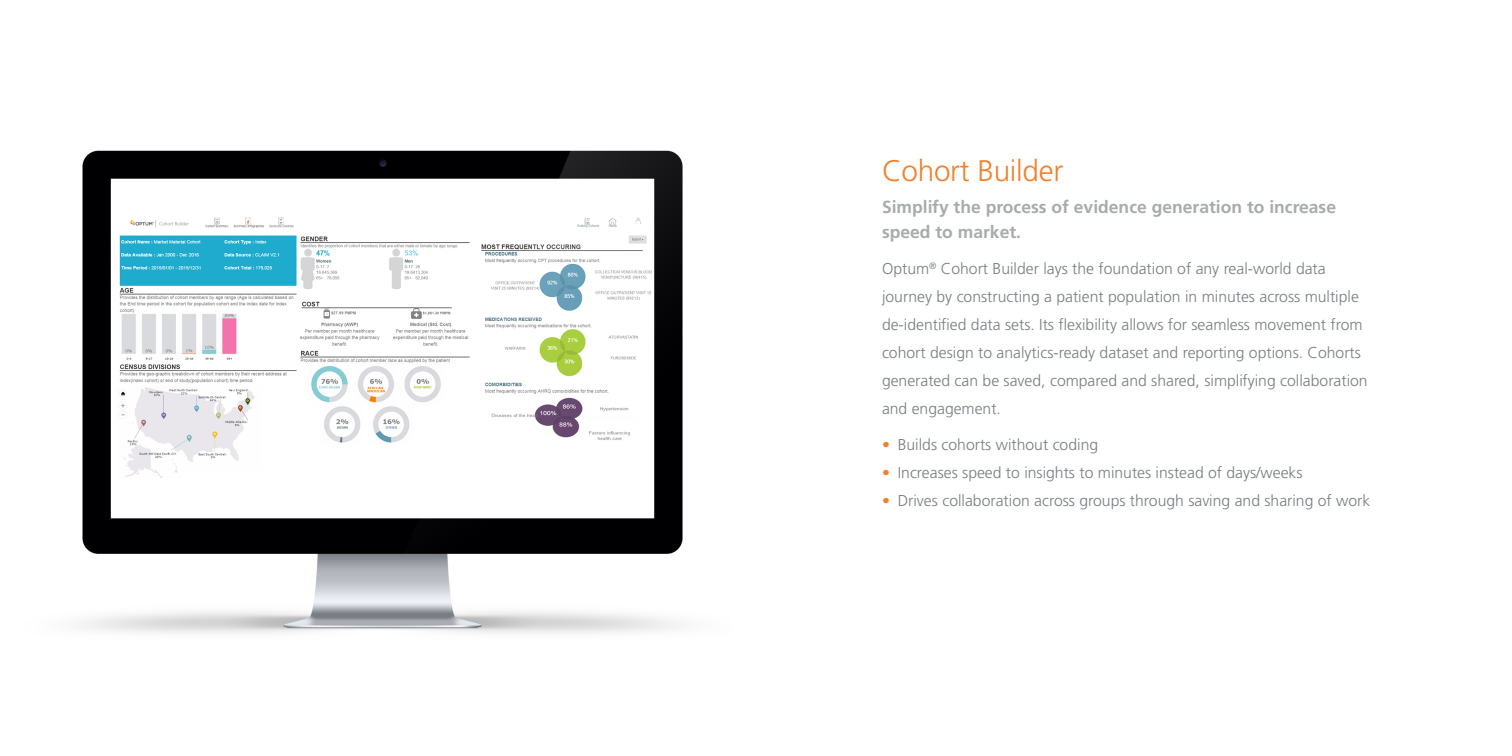
<style>
.page{position:relative;width:1512px;height:756px;background:#fff}
.page>*{position:absolute;margin:0;border:0;box-sizing:border-box;transform-origin:0 0}
.t1{font:300 29.75px "Frutiger LT Pro";letter-spacing:-.01em;color:#f47f2a}
.t2{font:700 17.5px/24.5px "Frutiger LT Pro";color:#a8abac}
.t3{font:300 15.75px/28px "Frutiger LT Pro";color:#787d83}
.s1{color:#f47f2a}
</style>
<div class="page">
<img style="left:80px;top:150px;width:603px;height:483px">
<p class="t1" style="left:882px;top:153px;width:183px">Cohort Builder</p>
<p class="t2" style="left:882px;top:195px;width:456px">Simplify the process of evidence generation to increase speed to market.</p>
<p class="t3" style="left:882px;top:254px;width:487px">Optum<sup>®</sup> Cohort Builder lays the foundation of any real-world data journey by constructing a patient population in minutes across multiple de-identified data sets. Its flexibility allows for seamless movement from cohort design to analytics-ready dataset and reporting options. Cohorts generated can be saved, compared and shared, simplifying collaboration and engagement.</p>
<p class="t3" style="left:882px;top:430px;width:218px"><span class="s1">•</span> Builds cohorts without coding</p>
<p class="t3" style="left:882px;top:458px;width:422px"><span class="s1">•</span> Increases speed to insights to minutes instead of days/weeks</p>
<p class="t3" style="left:882px;top:486px;width:490px"><span class="s1">•</span> Drives collaboration across groups through saving and sharing of work</p>
</div>
